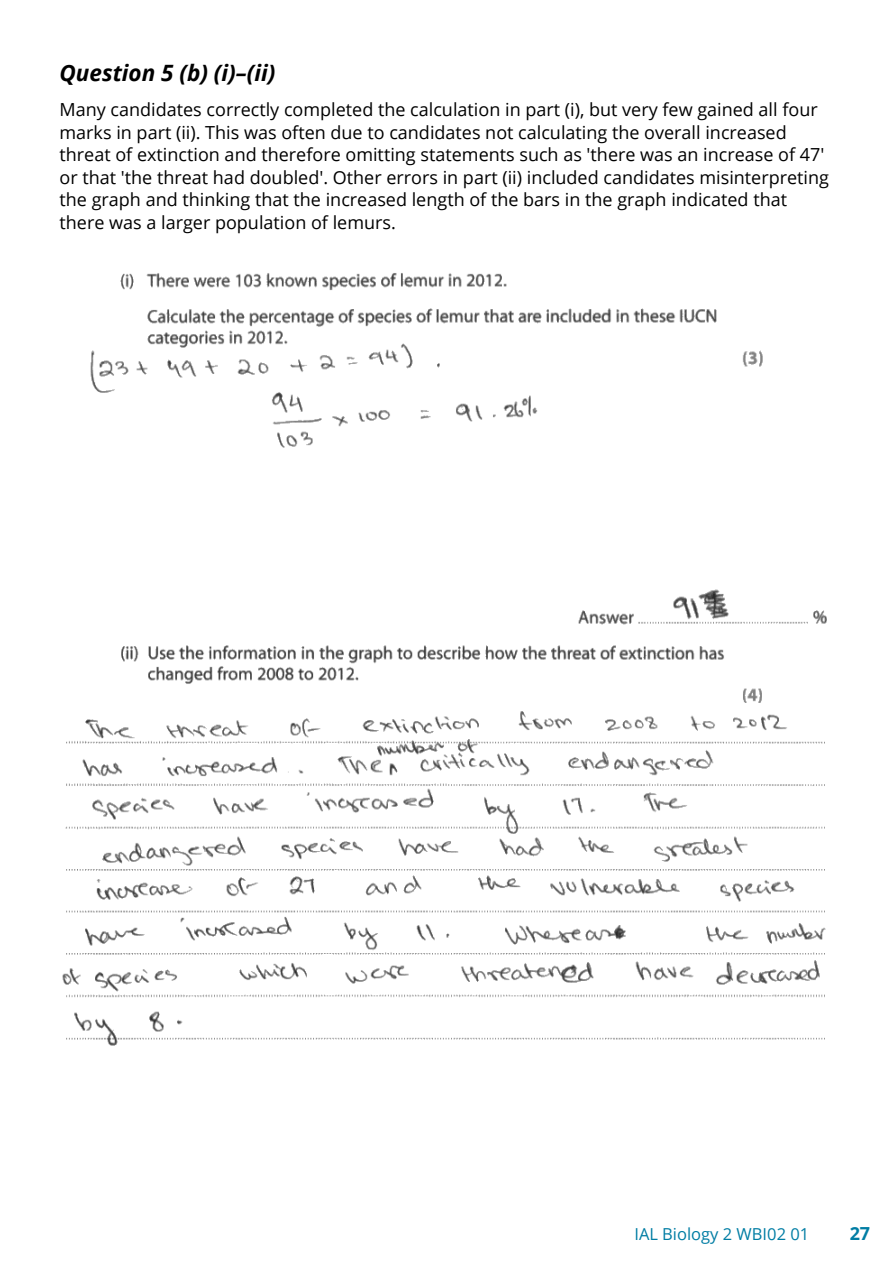
<style>
.page{position:relative;width:893px;height:1263px;background:#fff}
.page>*{position:absolute;margin:0;border:0;box-sizing:border-box;transform-origin:0 0}
.t1{font:italic 700 22.5px "Open Sans";color:#000}
.t2{font:18px/22.5px "Open Sans";color:#000}
.t3{font:700 18px "Open Sans";color:#007da4}
.t4{font:16.5px "Open Sans";color:#007da4}
</style>
<div class="page">
<img style="left:90px;top:273px;width:737px;height:352px">
<img style="left:62px;top:645px;width:764px;height:401px">
<p class="t1" style="left:60px;top:57px;width:217px">Question 5 (b) (i)–(ii)</p>
<p class="t2" style="left:60px;top:98px;width:771px">Many candidates correctly completed the calculation in part (i), but very few gained all four marks in part (ii). This was often due to candidates not calculating the overall increased threat of extinction and therefore omitting statements such as 'there was an increase of 47' or that 'the threat had doubled'. Other errors in part (ii) included candidates misinterpreting the graph and thinking that the increased length of the bars in the graph indicated that there was a larger population of lemurs.</p>
<p class="t4" style="left:634px;top:1222px;width:176px">IAL Biology 2 WBI02 01</p>
<p class="t3" style="left:850px;top:1221px;width:22px">27</p>
</div>
